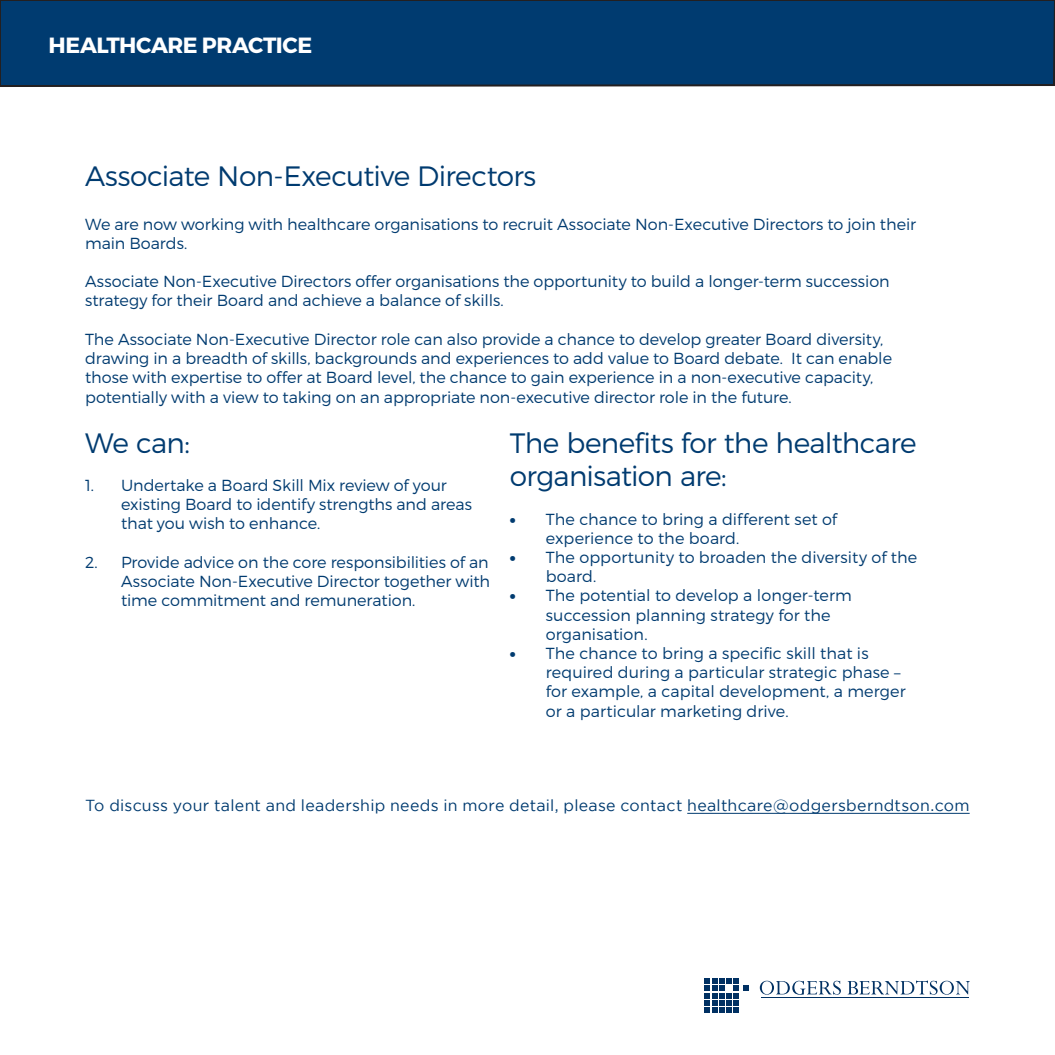
<style>
.page{position:relative;width:1055px;height:1055px;background:#fff}
.page>*{position:absolute;margin:0;border:0;box-sizing:border-box;transform-origin:0 0}
.t1{font:300 28px/33.6px "Montserrat";letter-spacing:-.02em;color:#003b70}
.t2{font:700 22px "Montserrat";letter-spacing:-.02em;color:#fff}
.t3{font:300 16px/19.2px "Montserrat";letter-spacing:-.005em;color:#003b70}
.Heading_1{font:16px "Gotham";letter-spacing:.02em;color:#003b70}
.t4{font:900 16px "Montserrat";color:#003b70}
</style>
<div class="page">
<svg style="left:704px;top:978px;width:45px;height:34px"></svg>
<hr style="left:760px;top:997px;width:208px;height:1px;background:#003062">
<svg style="left:759px;top:980px;width:82px;height:14px"></svg>
<svg style="left:847px;top:980px;width:122px;height:14px"></svg>
<hr style="left:687px;top:813px;width:282px;height:1px;background:#003b70">
<div style="left:0;top:0;width:1054px;height:87px;background:#003b70"></div>
<p class="t2" style="left:48px;top:32px;width:265px">HEALTHCARE PRACTICE</p>
<p class="t1" style="left:85px;top:159px;width:453px">Associate Non-Executive Directors</p>
<p class="t3" style="left:85px;top:214px;width:832px">We are now working with healthcare organisations to recruit Associate Non-Executive Directors to join their main Boards.</p>
<p class="t3" style="left:85px;top:272px;width:806px">Associate Non-Executive Directors offer organisations the opportunity to build a longer-term succession strategy for their Board and achieve a balance of skills.</p>
<p class="t3" style="left:85px;top:329px;width:808px">The Associate Non-Executive Director role can also provide a chance to develop greater Board diversity, drawing in a breadth of skills, backgrounds and experiences to add value to Board debate. It can enable those with expertise to offer at Board level, the chance to gain experience in a non-executive capacity, potentially with a view to taking on an appropriate non-executive director role in the future.</p>
<p class="t1" style="left:85px;top:425px;width:106px">We can:</p>
<p class="t3" style="left:121px;top:475px;width:352px;text-indent:-36px">1. Undertake a Board Skill Mix review of your existing Board to identify strengths and areas that you wish to enhance.</p>
<p class="t3" style="left:121px;top:552px;width:370px;text-align:justify;text-indent:-36px">2. Provide advice on the core responsibilities of an Associate Non-Executive Director together with time commitment and remuneration.</p>
<p class="t1" style="left:510px;top:425px;width:408px">The benefits for the healthcare organisation are:</p>
<p class="t4" style="left:510px;top:509px;width:7px">∙</p>
<p class="t3" style="left:546px;top:509px;width:293px">The chance to bring a different set of experience to the board.</p>
<p class="t4" style="left:510px;top:547px;width:7px">∙</p>
<p class="t3" style="left:546px;top:547px;width:373px">The opportunity to broaden the diversity of the board.</p>
<p class="t4" style="left:510px;top:585px;width:7px">∙</p>
<p class="t3" style="left:546px;top:586px;width:307px">The potential to develop a longer-term succession planning strategy for the organisation.</p>
<p class="t4" style="left:510px;top:643px;width:7px">∙</p>
<p class="t3" style="left:546px;top:643px;width:361px">The chance to bring a specific skill that is required during a particular strategic phase – for example, a capital development, a merger or a particular marketing drive.</p>
<p class="Heading_1" style="left:85px;top:796px;width:886px">To discuss your talent and leadership needs in more detail, please contact healthcare@odgersberndtson.com</p>
</div>
